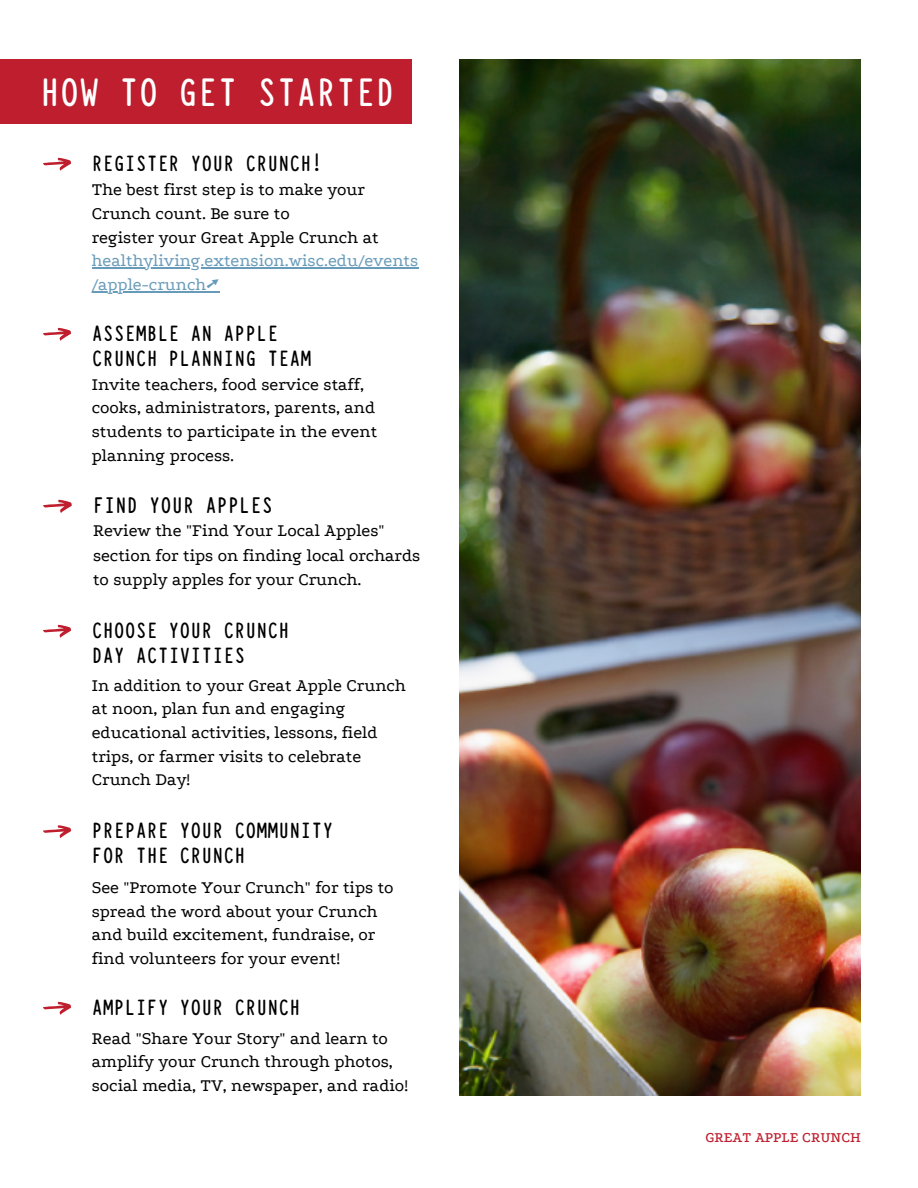
<style>
.page{position:relative;width:918px;height:1188px;background:#fff}
.page>*{position:absolute;margin:0;border:0;box-sizing:border-box;transform-origin:0 0}
.t1{font:700 43.8px "Typewriter Condensed";color:#fff}
.t2{font:700 25.05px "Typewriter Condensed";color:#000}
.t3{font:700 24.45px/24.8px "Typewriter Condensed";color:#000}
.t4{font:18px/23.7px "Podkova";color:#000}
.t5{font:18px "Podkova";color:#689bba}
.t6{font:500 15px "Podkova";color:#be1e2d}
.s1{font-family:"Free Serif"}
</style>
<div class="page">
<div style="left:0;top:60px;width:412px;height:64px;background:#be1e2d"></div>
<img style="left:459px;top:60px;width:402px;height:1036px">
<svg style="left:43px;top:158px;width:28px;height:13px"></svg>
<svg style="left:43px;top:500px;width:29px;height:13px"></svg>
<svg style="left:43px;top:825px;width:28px;height:13px"></svg>
<svg style="left:43px;top:328px;width:28px;height:13px"></svg>
<svg style="left:43px;top:625px;width:28px;height:13px"></svg>
<svg style="left:43px;top:1002px;width:28px;height:13px"></svg>
<hr style="left:92px;top:267px;width:326px;height:2px;background:#689bba">
<hr style="left:92px;top:291px;width:128px;height:1px;background:#689bba">
<p class="t1" style="left:40px;top:61px;width:357px">HOW TO GET STARTED</p>
<h2 class="t3" style="left:92px;top:149px;width:232px">REGISTER YOUR CRUNCH!</h2>
<h2 class="t4" style="left:92px;top:178px;width:288px">The best first step is to make your<br>Crunch count. Be sure to<br>register your Great Apple Crunch at</h2>
<h3 class="t5" style="left:92px;top:251px;width:328px">healthyliving.extension.wisc.edu/events</h3>
<p class="t5" style="left:92px;top:275px;width:129px">/apple-crunch<span class="s1">➚</span></p>
<h2 class="t3" style="left:92px;top:319px;width:221px">ASSEMBLE AN APPLE<br>CRUNCH PLANNING TEAM</h2>
<p class="t4" style="left:92px;top:372px;width:287px">Invite teachers, food service staff, cooks, administrators, parents, and students to participate in the event planning process.</p>
<p class="t2" style="left:93px;top:487px;width:181px">FIND YOUR APPLES</p>
<h1 class="t4" style="left:93px;top:519px;width:329px;line-height:24.2px">Review the "Find Your Local Apples" section for tips on finding local orchards to supply apples for your Crunch.</h1>
<p class="t3" style="left:92px;top:616px;width:199px">CHOOSE YOUR CRUNCH<br>DAY ACTIVITIES</p>
<h3 class="t4" style="left:92px;top:673px;width:316px">In addition to your Great Apple Crunch at noon, plan fun and engaging educational activities, lessons, field trips, or farmer visits to celebrate<br>Crunch Day!</h3>
<h3 class="t3" style="left:92px;top:817px;width:243px">PREPARE YOUR COMMUNITY<br>FOR THE CRUNCH</h3>
<h2 class="t4" style="left:92px;top:876px;width:303px">See "Promote Your Crunch" for tips to spread the word about your Crunch and build excitement, fundraise, or find volunteers for your event!</h2>
<h3 class="t3" style="left:92px;top:993px;width:210px">AMPLIFY YOUR CRUNCH</h3>
<h2 class="t4" style="left:92px;top:1026px;width:318px">Read "Share Your Story" and learn to amplify your Crunch through photos, social media, TV, newspaper, and radio!</h2>
<h3 class="t6" style="left:705px;top:1129px;width:157px">GREAT APPLE CRUNCH</h3>
</div>
